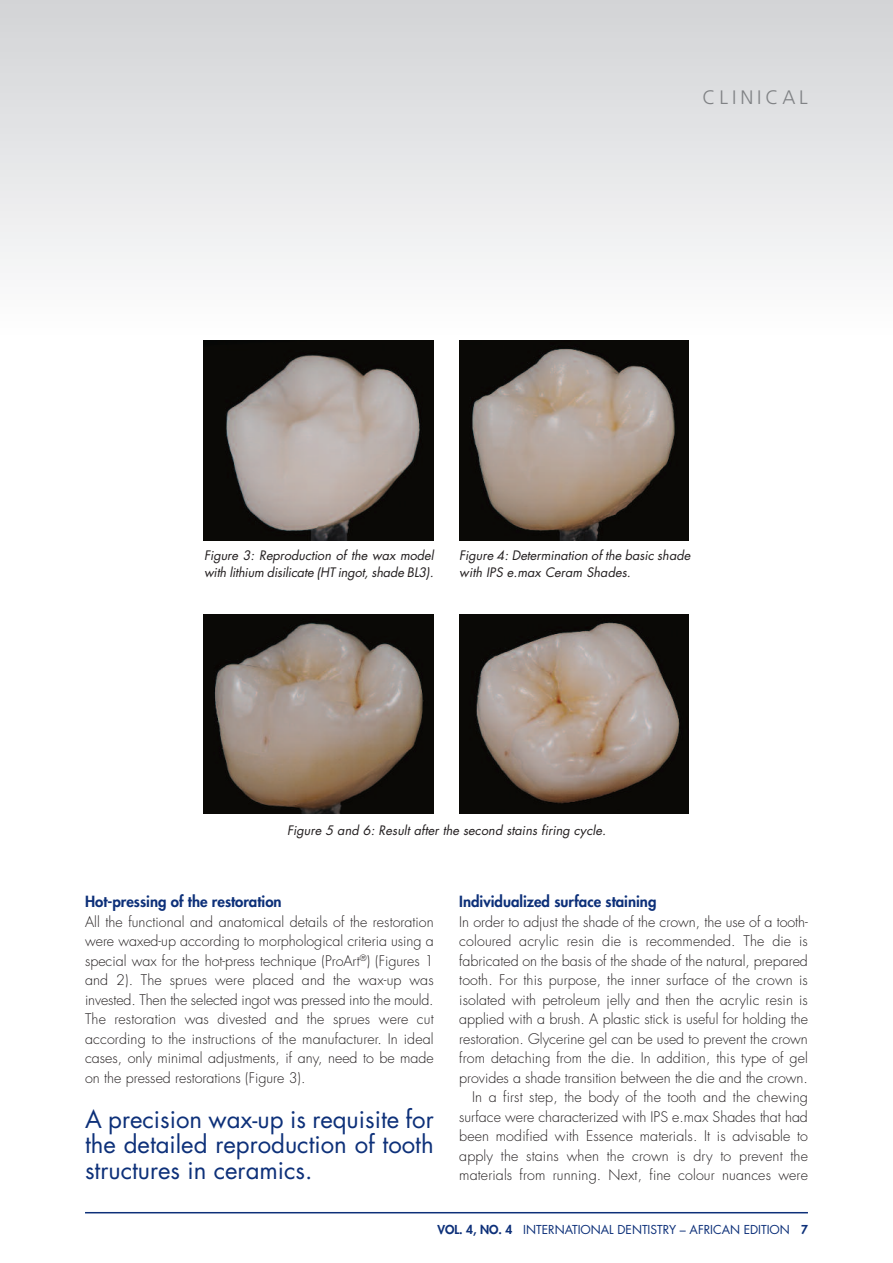
<style>
.page{position:relative;width:893px;height:1263px;background:#fff}
.page>*{position:absolute;margin:0;border:0;box-sizing:border-box;transform-origin:0 0}
.t1{font:24px/25.5px "Futura";color:#0d3079;text-align:justify}
.t2{font:300 19.5px "Frutiger";letter-spacing:.2em;color:#808285}
.t3{font:800 15px "Futura";color:#0d3079}
.t4{font:300 14.25px/19.5px "Futura";letter-spacing:.01em;color:#231f20;text-align:right}
.t5{font:italic 12.75px/16.6px "Futura";letter-spacing:-.005em;color:#231f20}
.t6{font:12px "Futura";color:#0d3079}
.s1{font-weight:800}
</style>
<div class="page">
<div style="left:0;top:0;width:893px;height:334px;background:linear-gradient(to bottom,#d2d3d6,#fdfdfe)"></div>
<svg style="left:0;top:0;width:13px;height:334px"></svg>
<hr style="left:85px;top:1212px;width:723px;height:1px;background:#0d3079">
<img style="left:203px;top:340px;width:231px;height:200px">
<img style="left:459px;top:340px;width:229px;height:200px">
<img style="left:203px;top:614px;width:231px;height:200px">
<img style="left:459px;top:614px;width:229px;height:200px">
<h2 class="t2" style="left:703px;top:89px;width:107px">CLINICAL</h2>
<p class="t5" style="left:204px;top:548px;width:231px">Figure 3: Reproduction of the wax model with lithium disilicate (HT ingot, shade BL3).</p>
<p class="t5" style="left:459px;top:548px;width:233px">Figure 4: Determination of the basic shade with IPS e.max Ceram Shades.</p>
<p class="t5" style="left:287px;top:823px;width:320px">Figure 5 and 6: Result after the second stains firing cycle.</p>
<p class="t3" style="left:85px;top:894px;width:198px">Hot-pressing of the restoration</p>
<p class="t4" style="left:85px;top:913px;width:350px;text-align:justify">All the functional and anatomical details of the restoration were waxed-up according to morphological criteria using a special wax for the hot-press technique (ProArt<sup>®</sup>) (Figures 1 and 2). The sprues were placed and the wax-up was invested. Then the selected ingot was pressed into the mould.<br>The restoration was divested and the sprues were cut according to the instructions of the manufacturer. In ideal cases, only minimal adjustments, if any, need to be made on the pressed restorations (Figure 3).</p>
<h1 class="t1" style="left:85px;top:1108px;width:350px">A precision wax-up is requisite for the detailed reproduction of tooth structures in ceramics.</h1>
<p class="t3" style="left:459px;top:894px;width:199px">Individualized surface staining</p>
<p class="t4" style="left:459px;top:913px;width:350px">In order to adjust the shade of the crown, the use of a tooth&shy;coloured acrylic resin die is recommended. The die is fabricated on the basis of the shade of the natural, prepared tooth. For this purpose, the inner surface of the crown is isolated with petroleum jelly and then the acrylic resin is applied with a brush. A plastic stick is useful for holding the restoration. Glycerine gel can be used to prevent the crown from detaching from the die. In addition, this type of gel provides a shade transition between the die and the crown.<br>In a first step, the body of the tooth and the chewing surface were characterized with IPS e.max Shades that had been modified with Essence materials. It is advisable to apply the stains when the crown is dry to prevent the materials from running. Next, fine colour nuances were</p>
<p class="t6" style="left:437px;top:1224px;width:372px"><span class="s1">VOL. 4, NO. 4</span> INTERNATIONAL DENTISTRY – AFRICAN EDITION <span class="s1">7</span></p>
</div>
